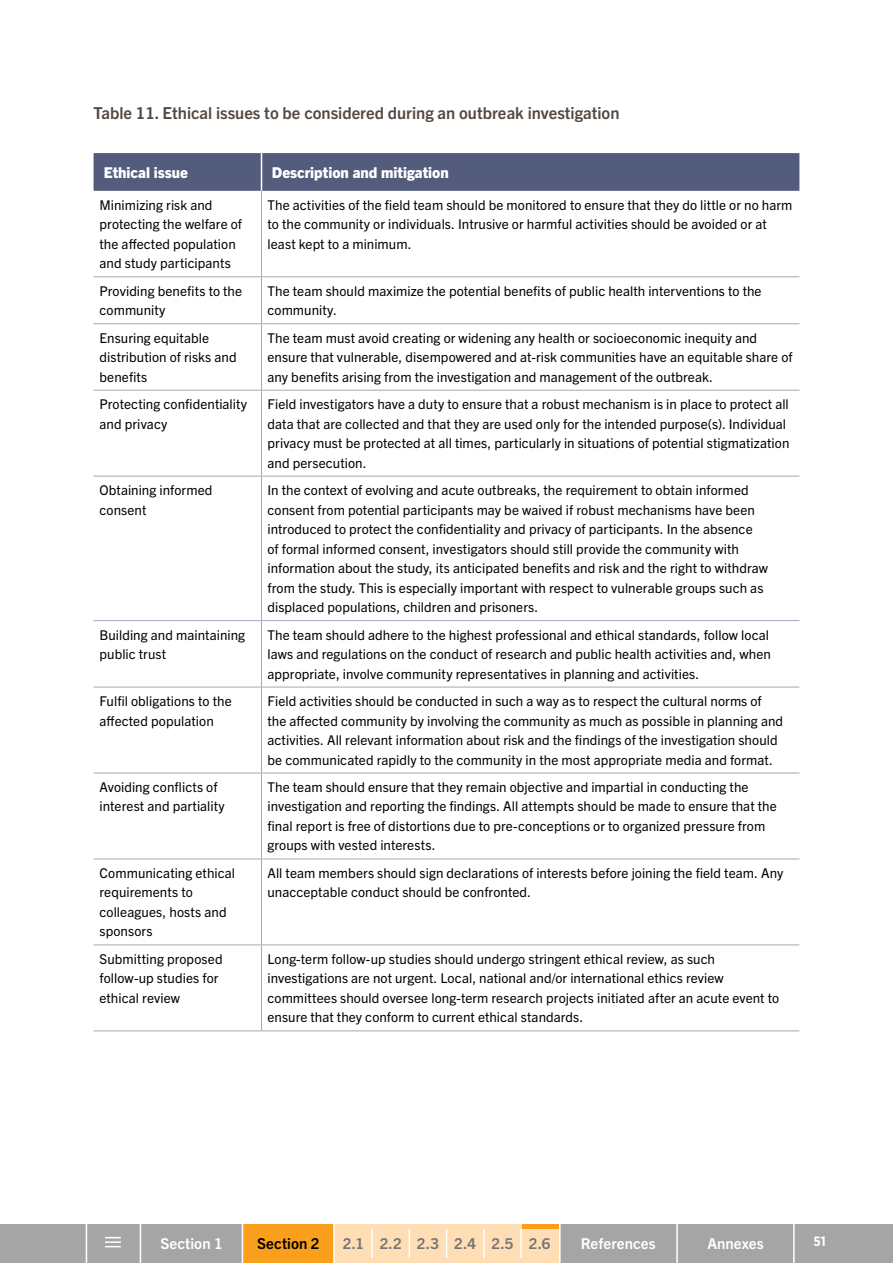
<style>
.page{position:relative;width:893px;height:1263px;background:#fff}
.page>*{position:absolute;margin:0;border:0;box-sizing:border-box;transform-origin:0 0}
.Table_Header{font:700 16.5px "Trade Gothic Next LT Pro";color:#534943}
.Contents_lv_2{font:800 15px "Trade Gothic Next LT Pro";color:#fff}
.t1{font:700 15px "Trade Gothic Next LT Pro";letter-spacing:.005em;color:#fff}
.t2{font:700 15px "Trade Gothic Next LT Pro";color:#737577}
.t3{font:700 15px "Trade Gothic Next LT Pro";letter-spacing:.005em;color:#000}
.table_txt{font:13.5px/19.5px "Trade Gothic Next LT Pro";letter-spacing:.005em;color:#000}
.t4{font:700 13.5px "Gotham Narrow";color:#fff}
</style>
<div class="page">
<div style="left:0;top:1224px;width:893px;height:39px;background:#a6a5a5"></div>
<hr style="left:793px;top:1224px;width:2px;height:39px;background:#fff">
<div style="left:333px;top:1224px;width:227px;height:39px;background:#ffdeb6"></div>
<div style="left:243px;top:1224px;width:90px;height:39px;background:#f99f1c"></div>
<hr style="left:140px;top:1224px;width:1px;height:39px;background:#fff">
<hr style="left:242px;top:1224px;width:1px;height:39px;background:#fff">
<hr style="left:333px;top:1224px;width:2px;height:39px;background:#fff">
<hr style="left:559px;top:1224px;width:2px;height:39px;background:#fff">
<hr style="left:86px;top:1224px;width:1px;height:39px;background:#fff">
<hr style="left:676px;top:1224px;width:2px;height:39px;background:#fff">
<hr style="left:371px;top:1229px;width:2px;height:29px;background:#fff">
<svg style="left:409px;top:1229px;width:1px;height:29px"></svg>
<svg style="left:446px;top:1229px;width:1px;height:29px"></svg>
<hr style="left:483px;top:1229px;width:2px;height:29px;background:#fff">
<hr style="left:520px;top:1229px;width:2px;height:29px;background:#fff">
<svg style="left:105px;top:1237px;width:16px;height:10px"></svg>
<div style="left:522px;top:1224px;width:37px;height:5px;background:#f99f1c"></div>
<div style="left:94px;top:153px;width:705px;height:38px;background:#545c7d"></div>
<hr style="left:261px;top:153px;width:1px;height:38px;background:#fff">
<hr style="left:261px;top:191px;width:1px;height:85px;background:#a4a7b9">
<hr style="left:94px;top:276px;width:167px;height:1px;background:#a4a7b9">
<hr style="left:261px;top:276px;width:538px;height:1px;background:#a4a7b9">
<hr style="left:261px;top:277px;width:1px;height:46px;background:#a4a7b9">
<hr style="left:94px;top:323px;width:167px;height:1px;background:#a4a7b9">
<hr style="left:261px;top:323px;width:538px;height:1px;background:#a4a7b9">
<hr style="left:261px;top:324px;width:1px;height:66px;background:#a4a7b9">
<hr style="left:94px;top:390px;width:167px;height:1px;background:#a4a7b9">
<hr style="left:261px;top:390px;width:538px;height:1px;background:#a4a7b9">
<hr style="left:261px;top:391px;width:1px;height:85px;background:#a4a7b9">
<hr style="left:94px;top:476px;width:167px;height:1px;background:#a4a7b9">
<hr style="left:261px;top:476px;width:538px;height:1px;background:#a4a7b9">
<hr style="left:261px;top:476px;width:1px;height:144px;background:#a4a7b9">
<hr style="left:94px;top:620px;width:167px;height:1px;background:#a4a7b9">
<hr style="left:261px;top:620px;width:538px;height:1px;background:#a4a7b9">
<hr style="left:261px;top:621px;width:1px;height:66px;background:#a4a7b9">
<hr style="left:94px;top:687px;width:167px;height:1px;background:#a4a7b9">
<hr style="left:261px;top:687px;width:538px;height:1px;background:#a4a7b9">
<hr style="left:261px;top:687px;width:1px;height:86px;background:#a4a7b9">
<hr style="left:94px;top:773px;width:167px;height:1px;background:#a4a7b9">
<hr style="left:261px;top:773px;width:538px;height:1px;background:#a4a7b9">
<hr style="left:261px;top:773px;width:1px;height:85px;background:#a4a7b9">
<hr style="left:94px;top:858px;width:167px;height:1px;background:#a4a7b9">
<hr style="left:261px;top:858px;width:538px;height:1px;background:#a4a7b9">
<hr style="left:261px;top:859px;width:1px;height:85px;background:#a4a7b9">
<hr style="left:94px;top:944px;width:167px;height:1px;background:#a4a7b9">
<hr style="left:261px;top:944px;width:538px;height:1px;background:#a4a7b9">
<hr style="left:261px;top:945px;width:1px;height:85px;background:#a4a7b9">
<hr style="left:94px;top:1030px;width:167px;height:1px;background:#a4a7b9">
<hr style="left:261px;top:1030px;width:538px;height:1px;background:#a4a7b9">
<p class="Table_Header" style="left:94px;top:102px;width:527px">Table 11. Ethical issues to be considered during an outbreak investigation</p>
<p class="Contents_lv_2" style="left:104px;top:162px;width:86px">Ethical issue</p>
<p class="Contents_lv_2" style="left:272px;top:162px;width:179px">Description and mitigation</p>
<p class="table_txt" style="left:100px;top:194px;width:144px">Minimizing risk and protecting the welfare of the affected population and study participants</p>
<p class="table_txt" style="left:267px;top:194px;width:526px">The activities of the field team should be monitored to ensure that they do little or no harm to the community or individuals. Intrusive or harmful activities should be avoided or at least kept to a minimum.</p>
<p class="table_txt" style="left:100px;top:280px;width:144px">Providing benefits to the community</p>
<p class="table_txt" style="left:267px;top:280px;width:496px">The team should maximize the potential benefits of public health interventions to the community.</p>
<p class="table_txt" style="left:100px;top:327px;width:139px">Ensuring equitable distribution of risks and benefits</p>
<p class="table_txt" style="left:267px;top:327px;width:526px">The team must avoid creating or widening any health or socioeconomic inequity and ensure that vulnerable, disempowered and at-risk communities have an equitable share of any benefits arising from the investigation and management of the outbreak.</p>
<p class="table_txt" style="left:100px;top:394px;width:149px">Protecting confidentiality and privacy</p>
<p class="table_txt" style="left:267px;top:394px;width:523px">Field investigators have a duty to ensure that a robust mechanism is in place to protect all data that are collected and that they are used only for the intended purpose(s). Individual privacy must be protected at all times, particularly in situations of potential stigmatization and persecution.</p>
<p class="table_txt" style="left:100px;top:479px;width:115px">Obtaining informed consent</p>
<p class="table_txt" style="left:267px;top:479px;width:502px">In the context of evolving and acute outbreaks, the requirement to obtain informed consent from potential participants may be waived if robust mechanisms have been introduced to protect the confidentiality and privacy of participants. In the absence<br>of formal informed consent, investigators should still provide the community with information about the study, its anticipated benefits and risk and the right to withdraw from the study. This is especially important with respect to vulnerable groups such as displaced populations, children and prisoners.</p>
<p class="table_txt" style="left:100px;top:624px;width:147px">Building and maintaining public trust</p>
<p class="table_txt" style="left:267px;top:624px;width:505px">The team should adhere to the highest professional and ethical standards, follow local laws and regulations on the conduct of research and public health activities and, when appropriate, involve community representatives in planning and activities.</p>
<p class="table_txt" style="left:100px;top:690px;width:134px">Fulfil obligations to the affected population</p>
<p class="table_txt" style="left:267px;top:690px;width:517px">Field activities should be conducted in such a way as to respect the cultural norms of the affected community by involving the community as much as possible in planning and activities. All relevant information about risk and the findings of the investigation should be communicated rapidly to the community in the most appropriate media and format.</p>
<p class="table_txt" style="left:100px;top:776px;width:127px">Avoiding conflicts of interest and partiality</p>
<p class="table_txt" style="left:267px;top:776px;width:511px">The team should ensure that they remain objective and impartial in conducting the investigation and reporting the findings. All attempts should be made to ensure that the final report is free of distortions due to pre-conceptions or to organized pressure from groups with vested interests.</p>
<p class="table_txt" style="left:100px;top:862px;width:137px">Communicating ethical requirements to colleagues, hosts and sponsors</p>
<p class="table_txt" style="left:267px;top:862px;width:517px">All team members should sign declarations of interests before joining the field team. Any unacceptable conduct should be confronted.</p>
<p class="table_txt" style="left:100px;top:948px;width:125px">Submitting proposed follow-up studies for ethical review</p>
<p class="table_txt" style="left:267px;top:948px;width:513px">Long-term follow-up studies should undergo stringent ethical review, as such investigations are not urgent. Local, national and/or international ethics review committees should oversee long-term research projects initiated after an acute event to ensure that they conform to current ethical standards.</p>
<p class="t1" style="left:160px;top:1233px;width:64px">Section 1</p>
<p class="t3" style="left:257px;top:1233px;width:64px">Section 2</p>
<p class="t2" style="left:343px;top:1233px;width:209px">2.1 2.2 2.3 2.4 2.5 2.6</p>
<p class="t1" style="left:581px;top:1233px;width:76px">References</p>
<p class="t1" style="left:707px;top:1233px;width:58px">Annexes</p>
<p class="t4" style="left:813px;top:1232px;width:14px">51</p>
</div>
